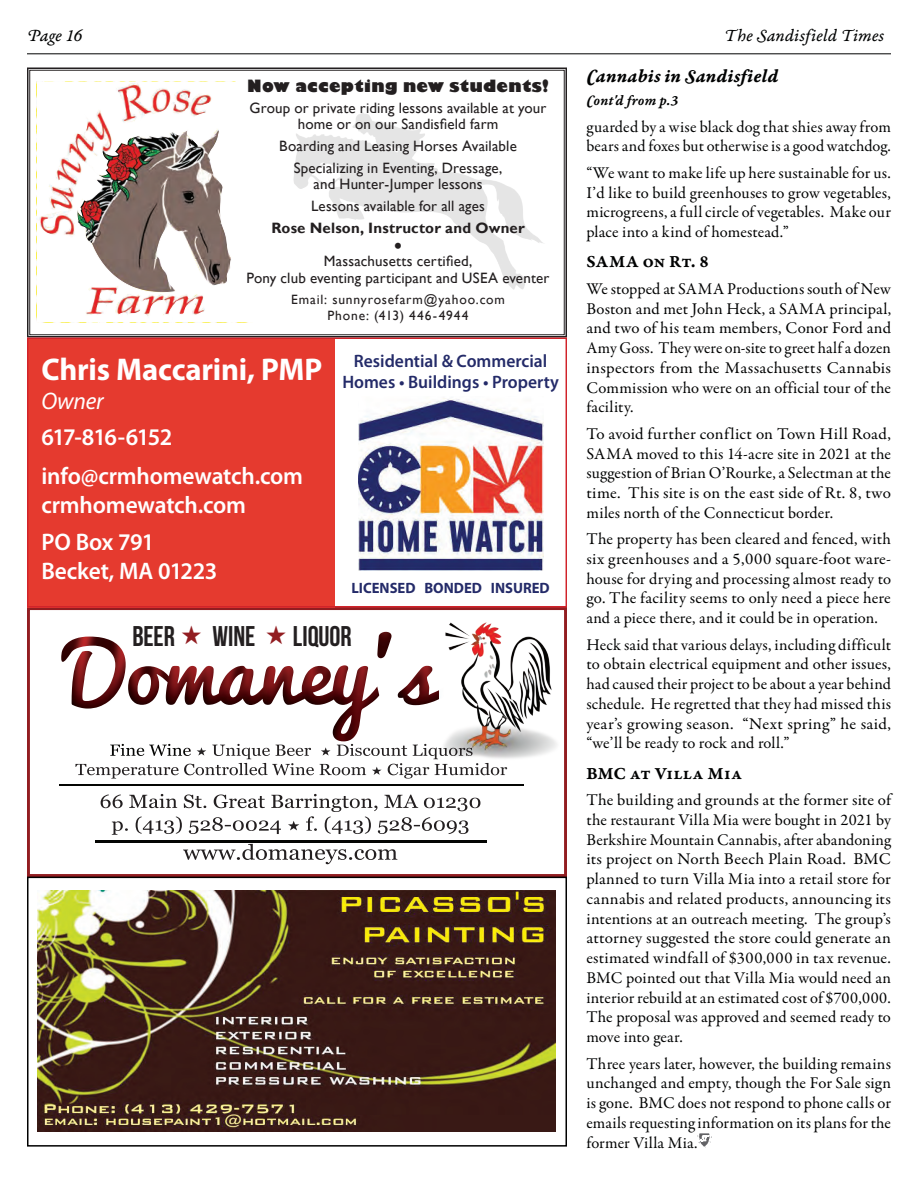
<style>
.page{position:relative;width:918px;height:1188px;background:#fff}
.page>*{position:absolute;margin:0;border:0;box-sizing:border-box;transform-origin:0 0}
.t1{font:700 31.5px "Myriad Pro";letter-spacing:-.01em;color:#fff}
.t2{font:700 28.5px "Bebas Neue";letter-spacing:-.005em;color:#231f20}
.t3{font:600 24px/39px "Myriad Pro";letter-spacing:-.01em;color:#fff}
.t4{font:italic 24px "Myriad Pro";letter-spacing:-.01em;color:#fff}
.t5{font:24px "Gill Sans";color:#231f20}
.t6{font:19.5px "Garamond Premr Pro Bd It Capt";letter-spacing:.01em;color:#010202}
.t7{font:600 18px/21.6px "Myriad Pro";color:#242b69;text-align:center}
.t8{font:18px "Garamond Premr Pro It Capt";letter-spacing:.005em;color:#010202}
.t9{font:18px "Garamond Premr Pro Smbd Capt";letter-spacing:.005em;color:#010202}
.t10{font:16.5px/19.8px "Garamond Premr Pro";letter-spacing:.01em;color:#010202;text-align:justify}
.t11{font:800 16.5px "Gill Sans";letter-spacing:.015em;color:#231f20}
.t12{font:15px/16.5px "Gill Sans";letter-spacing:.01em;color:#231f20;text-align:center}
.t13{font:700 15px "Gill Sans";letter-spacing:.015em;color:#231f20}
.t14{font:700 15px "Myriad Pro";color:#242b69}
.t15{font:15px "Garamond Premr Pro Smbd It Capt";letter-spacing:.005em;color:#010202}
.t16{font:13.5px/16.2px "Gill Sans";letter-spacing:.06em;color:#231f20;text-align:center}
</style>
<div class="page">
<hr style="left:27px;top:54px;width:864px;height:1px;background:#010202">
<svg style="left:27px;top:68px;width:540px;height:270px"></svg>
<div style="left:29px;top:70px;width:536px;height:265px;border:1px solid #231f20"></div>
<img style="left:441px;top:623px;width:116px;height:136px">
<img style="left:101px;top:794px;width:216px;height:14px">
<img style="left:242px;top:844px;width:134px;height:16px">
<img style="left:122px;top:744px;width:304px;height:12px">
<img style="left:59px;top:784px;width:465px;height:2px">
<img style="left:96px;top:841px;width:390px;height:1px">
<img style="left:61px;top:632px;width:331px;height:77px">
<div style="left:27px;top:607px;width:540px;height:270px;border:3px solid #921d21"></div>
<img style="left:37px;top:890px;width:519px;height:242px">
<div style="left:27px;top:877px;width:540px;height:270px;border:2px solid #000"></div>
<img style="left:358px;top:398px;width:185px;height:173px">
<div style="left:27px;top:338px;width:308px;height:270px;background:#e53a2f"></div>
<div style="left:27px;top:338px;width:540px;height:269px;border:1px solid #d1232a"></div>
<img style="left:698px;top:1133px;width:14px;height:14px">
<svg style="left:701px;top:1136px;width:8px;height:5px"></svg>
<svg style="left:182px;top:632px;width:19px;height:13px"></svg>
<svg style="left:267px;top:632px;width:19px;height:13px"></svg>
<p class="t8" style="left:27px;top:25px;width:57px">Page 16</p>
<p class="t8" style="left:724px;top:25px;width:161px">The Sandisfield Times</p>
<p class="t11" style="left:247px;top:76px;width:303px">Now accepting new students!</p>
<p class="t12" style="left:250px;top:100px;width:298px">Group or private riding lessons available at your home or on our Sandisfield farm</p>
<p class="t12" style="left:279px;top:135px;width:239px;line-height:21.9px">Boarding and Leasing Horses Available<br>Specializing in Eventing, Dressage,</p>
<p class="t12" style="left:311px;top:174px;width:175px;line-height:21.9px;text-align:left">and Hunter-Jumper lessons<br>Lessons available for all ages</p>
<p class="t13" style="left:271px;top:219px;width:255px">Rose Nelson, Instructor and Owner</p>
<h3 class="t5" style="left:394px;top:232px;width:10px">•</h3>
<p class="t12" style="left:247px;top:253px;width:304px">Massachusetts certified,<br>Pony club eventing participant and USEA eventer</p>
<p class="t16" style="left:291px;top:291px;width:215px">Email: sunnyrosefarm@yahoo.com<br>Phone: (413) 446-4944</p>
<p class="t6" style="left:586px;top:64px;width:193px">Cannabis in Sandisfield</p>
<p class="t15" style="left:586px;top:91px;width:93px">Cont'd from p.3</p>
<p class="t10" style="left:586px;top:117px;width:306px">guarded by a wise black dog that shies away from bears and foxes but otherwise is a good watchdog.</p>
<p class="t10" style="left:586px;top:163px;width:306px">“We want to make life up here sustainable for us.<br>I’d like to build greenhouses to grow vegetables, microgreens, a full circle of vegetables. Make our place into a kind of homestead.”</p>
<p class="t9" style="left:586px;top:251px;width:124px">SAMA on Rt. 8</p>
<p class="t10" style="left:586px;top:279px;width:306px">We stopped at SAMA Productions south of New Boston and met John Heck, a SAMA principal, and two of his team members, Conor Ford and Amy Goss. They were on-site to greet half a dozen inspectors from the Massachusetts Cannabis Commission who were on an official tour of the facility.</p>
<p class="t10" style="left:586px;top:424px;width:306px">To avoid further conflict on Town Hill Road, SAMA moved to this 14-acre site in 2021 at the suggestion of Brian O’Rourke, a Selectman at the time. This site is on the east side of Rt. 8, two miles north of the Connecticut border.</p>
<p class="t10" style="left:586px;top:530px;width:306px">The property has been cleared and fenced, with six greenhouses and a 5,000 square-foot ware&shy;house for drying and processing almost ready to go. The facility seems to only need a piece here and a piece there, and it could be in operation.</p>
<p class="t10" style="left:586px;top:635px;width:306px">Heck said that various delays, including difficult to obtain electrical equipment and other issues, had caused their project to be about a year behind schedule. He regretted that they had missed this year’s growing season. “Next spring” he said, “we’ll be ready to rock and roll.”</p>
<p class="t9" style="left:586px;top:762px;width:157px">BMC at Villa Mia</p>
<p class="t10" style="left:586px;top:790px;width:308px;text-align:left">The building and grounds at the former site of the restaurant Villa Mia were bought in 2021 by Berkshire Mountain Cannabis, after abandoning its project on North Beech Plain Road. BMC planned to turn Villa Mia into a retail store for cannabis and related products, announcing its intentions at an outreach meeting. The group’s attorney suggested the store could generate an estimated windfall of $300,000 in tax revenue.<br>BMC pointed out that Villa Mia would need an interior rebuild at an estimated cost of $700,000.<br>The proposal was approved and seemed ready to move into gear.</p>
<p class="t10" style="left:586px;top:1054px;width:306px">Three years later, however, the building remains unchanged and empty, though the For Sale sign is gone. BMC does not respond to phone calls or emails requesting information on its plans for the former Villa Mia.</p>
<p class="t7" style="left:342px;top:349px;width:218px">Residential &amp; Commercial<br>Homes • Buildings • Property</p>
<h1 class="t1" style="left:41px;top:349px;width:282px">Chris Maccarini, PMP</h1>
<h3 class="t4" style="left:41px;top:386px;width:64px">Owner</h3>
<h3 class="t3" style="left:41px;top:417px;width:263px">617-816-6152 info@crmhomewatch.com</h3>
<h3 class="t3" style="left:41px;top:485px;width:206px;line-height:37.5px">crmhomewatch.com<br>PO Box 791</h3>
<h3 class="t3" style="left:41px;top:551px;width:178px">Becket, MA 01223</h3>
<p class="t14" style="left:351px;top:578px;width:200px">LICENSED BONDED INSURED</p>
<h2 class="t2" style="left:132px;top:621px;width:44px">BEER</h2>
<h2 class="t2" style="left:213px;top:621px;width:44px">WINE</h2>
<h2 class="t2" style="left:293px;top:621px;width:60px">LIQUOR</h2>
</div>
